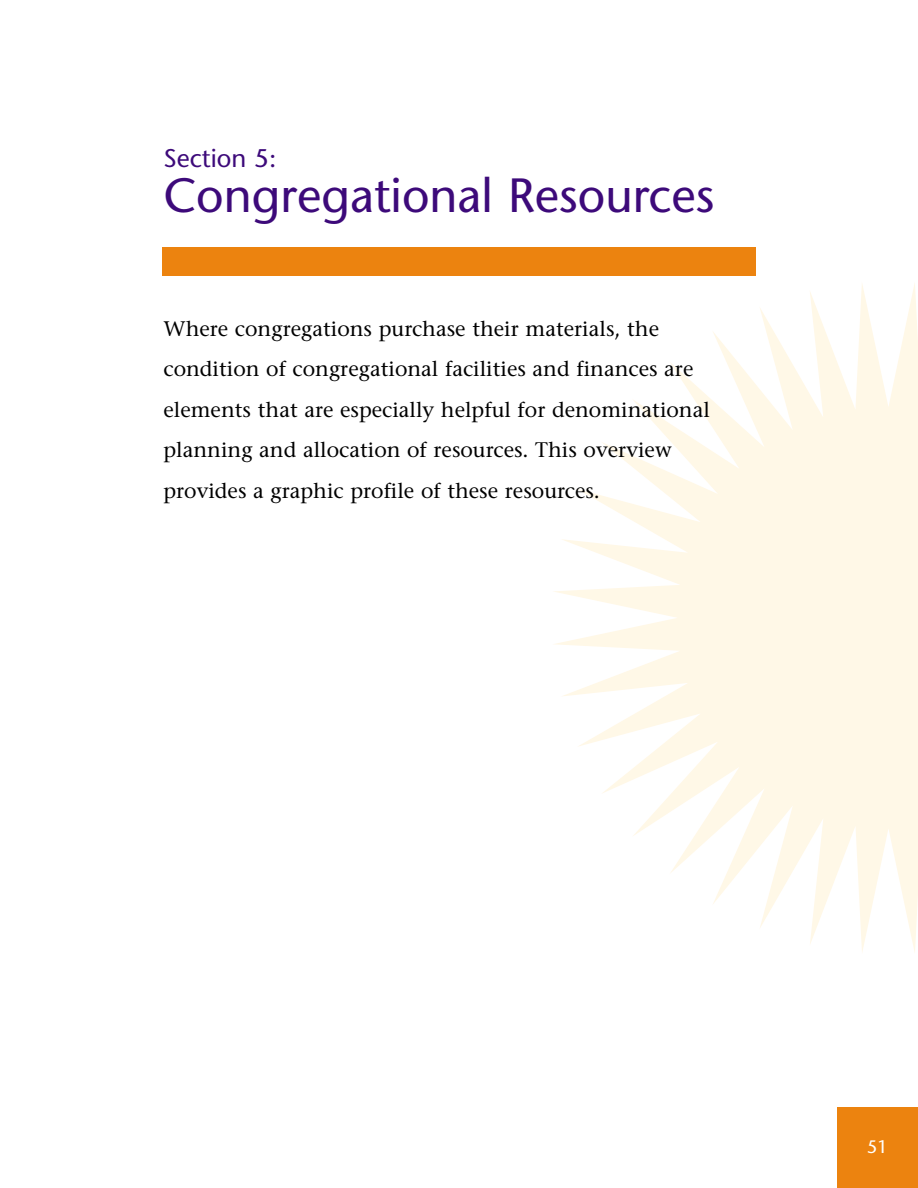
<style>
.page{position:relative;width:918px;height:1188px;background:#fff}
.page>*{position:absolute;margin:0;border:0;box-sizing:border-box;transform-origin:0 0}
.t1{font:48px "Stone Sans";color:#3d0a7a}
.t2{font:25.5px "Stone Sans";color:#3d0a7a}
.t3{font:21px/40.5px "Stone Serif";color:#000}
.t4{font:18px "Stone Sans";color:#fff}
</style>
<div class="page">
<svg style="left:554px;top:283px;width:363px;height:669px;fill:#fff8e7"></svg>
<div style="left:837px;top:1107px;width:81px;height:81px;background:#ec830f"></div>
<div style="left:162px;top:248px;width:594px;height:28px;background:#ec830f"></div>
<p class="t2" style="left:164px;top:148px;width:114px">Section 5:</p>
<h1 class="t1" style="left:164px;top:177px;width:553px">Congregational Resources</h1>
<p class="t3" style="left:164px;top:311px;width:548px">Where congregations purchase their materials, the condition of congregational facilities and finances are elements that are especially helpful for denominational planning and allocation of resources. This overview provides a graphic profile of these resources.</p>
<p class="t4" style="left:867px;top:1140px;width:22px">51</p>
</div>
